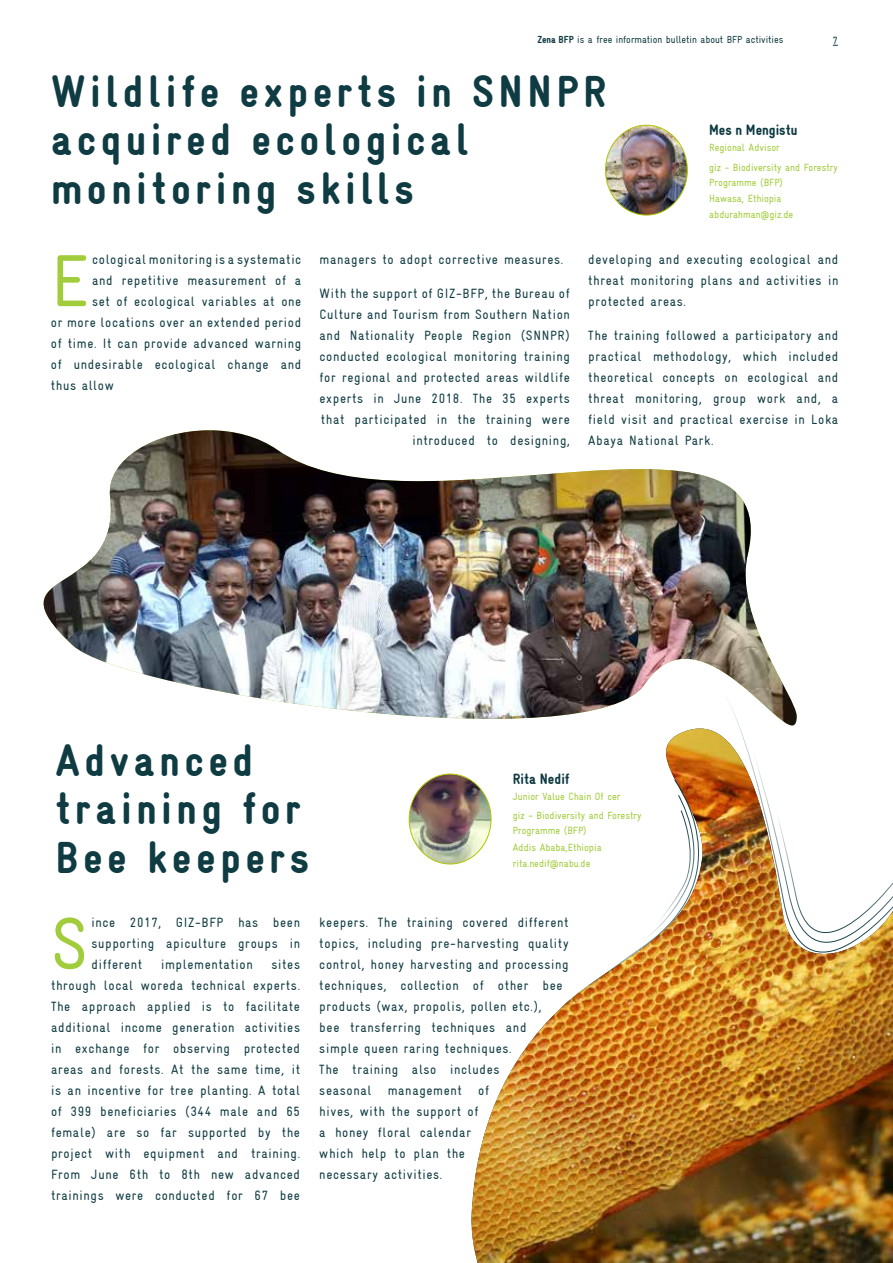
<style>
.page{position:relative;width:893px;height:1263px;background:#fff}
.page>*{position:absolute;margin:0;border:0;box-sizing:border-box;transform-origin:0 0}
.t1{font:condensed 73.8px "Gravur";color:#a1cc3b}
.t2{font:900 condensed 45.3px/48.4px "Gravur";letter-spacing:.1em;color:#0f3b42}
.t3{font:900 condensed 15px "Gravur";color:#0f3b42}
.t4{font:condensed 13.5px/21px "Gravur";letter-spacing:.05em;color:#0f3b42;text-align:justify}
.t5{font:condensed 10.5px/16.2px "Gravur";color:#a1cc3b}
.t6{font:condensed 10.5px "Gravur";color:#0f3b42}
.t7{font:condensed 10.35px "Gravur";color:#0f3b42}
.s1{font-weight:900}
</style>
<div class="page">
<img style="left:471px;top:728px;width:422px;height:535px">
<img style="left:538px;top:779px;width:207px;height:253px">
<img style="left:723px;top:727px;width:170px;height:227px">
<img style="left:643px;top:795px;width:64px;height:146px">
<img style="left:43px;top:430px;width:754px;height:297px">
<img style="left:605px;top:125px;width:82px;height:90px">
<img style="left:409px;top:774px;width:82px;height:90px">
<p class="t7" style="left:537px;top:34px;width:247px"><span class="s1">Zena BFP</span> is a free information bulletin about BFP activities</p>
<p class="t6" style="left:833px;top:34px;width:7px">7</p>
<h2 class="t2" style="left:51px;top:67px;width:557px">Wildlife experts in SNNPR acquired ecological monitoring skills</h2>
<p class="t3" style="left:709px;top:122px;width:90px">Mes n Mengistu</p>
<p class="t5" style="left:709px;top:138px;width:130px;line-height:19.2px">Regional Advisor<br>giz - Biodiversity and Forestry</p>
<p class="t5" style="left:709px;top:174px;width:85px">Programme (BFP)<br>Hawasa, Ethiopia abdurahman@giz.de</p>
<h1 class="t1" style="left:51px;top:239px;width:39px">E</h1>
<p class="t4" style="left:92px;top:249px;width:211px">cological monitoring is a systematic</p>
<p class="t4" style="left:92px;top:270px;width:211px">and repetitive measurement of a</p>
<p class="t4" style="left:92px;top:291px;width:211px">set of ecological variables at one</p>
<p class="t4" style="left:51px;top:312px;width:252px">or more locations over an extended period</p>
<p class="t4" style="left:51px;top:333px;width:252px">of time. It can provide advanced warning</p>
<p class="t4" style="left:51px;top:354px;width:252px">of undesirable ecological change and</p>
<p class="t4" style="left:51px;top:375px;width:65px">thus allow</p>
<p class="t4" style="left:320px;top:249px;width:245px">managers to adopt corrective measures.</p>
<p class="t4" style="left:320px;top:283px;width:252px;text-align:right">With the support of GIZ-BFP, the Bureau of Culture and Tourism from Southern Nation and Nationality People Region (SNNPR) conducted ecological monitoring training for regional and protected areas wildlife experts in June 2018. The 35 experts that participated in the training were introduced to designing,</p>
<p class="t4" style="left:588px;top:249px;width:252px">developing and executing ecological and threat monitoring plans and activities in protected areas.</p>
<p class="t4" style="left:588px;top:325px;width:252px">The training followed a participatory and practical methodology, which included theoretical concepts on ecological and threat monitoring, group work and, a field visit and practical exercise in Loka Abaya National Park.</p>
<h2 class="t2" style="left:56px;top:736px;width:255px">Advanced training for<br>Bee keepers</h2>
<h1 class="t1" style="left:51px;top:902px;width:38px">S</h1>
<p class="t4" style="left:91px;top:912px;width:210px">ince 2017, GIZ-BFP has been supporting apiculture groups in different</p>
<p class="t4" style="left:51px;top:954px;width:251px;text-indent:221px">sites through local woreda technical experts.<br>The approach applied is to facilitate additional income generation activities in exchange for observing protected areas and forests. At the same time, it is an incentive for tree planting. A total of 399 beneficiaries (344 male and 65 female) are so far supported by the project with equipment and training.<br>From June 6th to 8th new advanced trainings were conducted for 67 bee</p>
<p class="t4" style="left:161px;top:954px;width:93px">implementation</p>
<p class="t3" style="left:513px;top:770px;width:58px">Rita Nedif</p>
<p class="t5" style="left:513px;top:787px;width:130px;line-height:19.2px">Junior Value Chain Of cer<br>giz - Biodiversity and Forestry</p>
<p class="t5" style="left:513px;top:823px;width:90px">Programme (BFP)<br>Addis Ababa,Ethiopia rita.nedif@nabu.de</p>
<p class="t4" style="left:319px;top:912px;width:251px;text-align:left">keepers. The training covered different topics, including pre-harvesting quality control, honey harvesting and processing techniques, collection of other bee products (wax, propolis, pollen etc.),<br>bee transferring techniques and simple queen raring techniques.<br>The training also includes<br>seasonal management of<br>hives, with the support of<br>a honey floral calendar<br>which help to plan the<br>necessary activities.</p>
</div>
